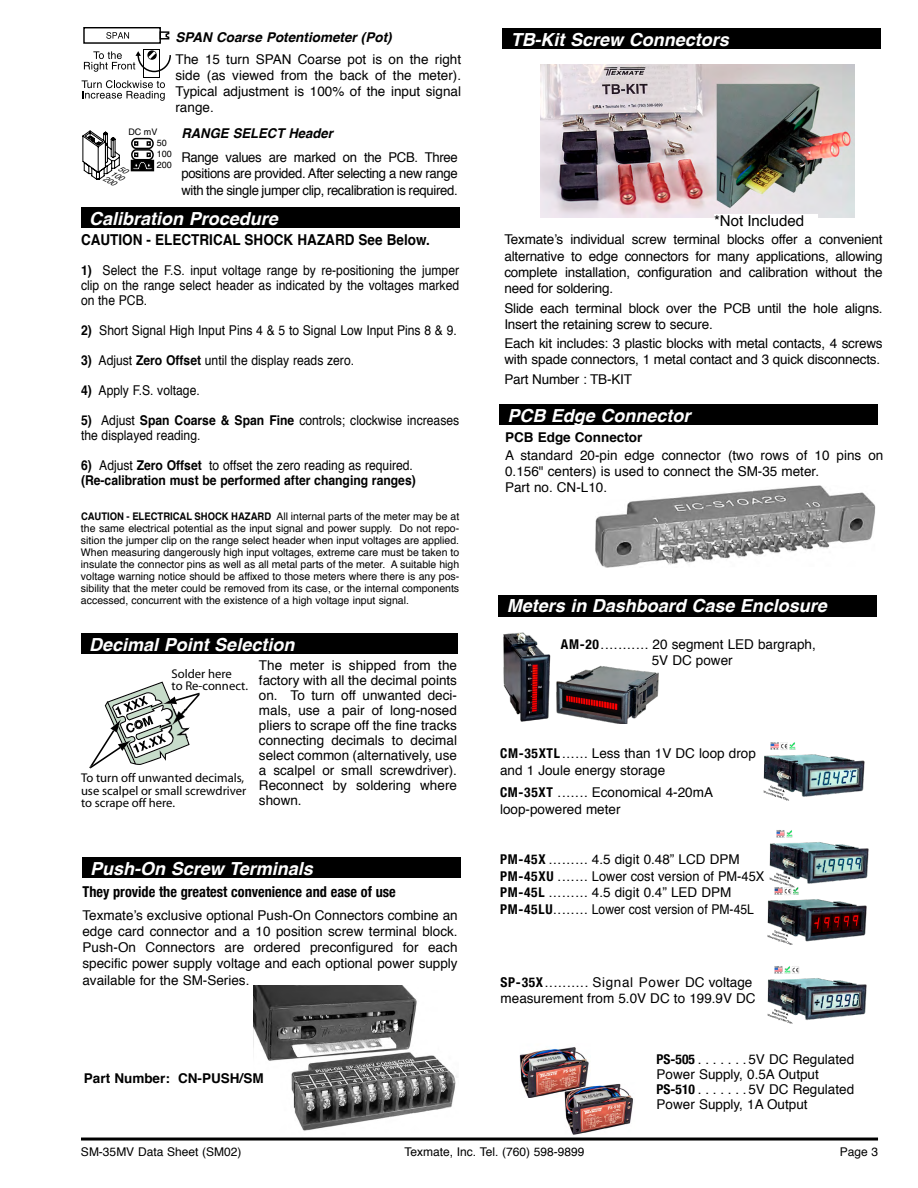
<style>
.page{position:relative;width:918px;height:1188px;background:#fff}
.page>*{position:absolute;margin:0;border:0;box-sizing:border-box;transform-origin:0 0}
.t1{font:italic 700 18px "Helvetica";color:#fff}
.t2{font:700 condensed 15px "Helvetica Neue";color:#000;scale:.95 1}
.t3{font:700 15px "Helvetica";color:#000;scale:.9 1}
.t4{font:15px "Helvetica";color:#000}
.t5{font:13.5px/16.2px "Helvetica";color:#000}
.t6{font:13.5px/15px "Helvetica";color:#000;text-align:justify;scale:.9 1}
.t7{font:700 13.5px/15px "Helvetica";color:#000;scale:.9 1}
.t8{font:italic 700 13.5px "Helvetica";color:#000}
.t9{font:700 13.5px "Helvetica";color:#000}
.t10{font:700 condensed 13.5px "Helvetica Neue";color:#000}
.t11{font:12.6px/12.6px "Myriad";color:#000}
.t12{font:12px "Helvetica";color:#000}
.t13{font:10.5px/12px "Helvetica";color:#000;text-align:justify}
.t14{font:9px/10.2px "Helvetica";color:#000}
.t15{font:italic 7.95px/7.9px "Helvetica";color:#000;text-align:center}
.s1{font-weight:700}
.s2{font-weight:400}
.s3{font-family:"Helvetica Neue";font-weight:700;font-stretch:condensed}
.s4{font-family:"Helvetica";font-weight:400;font-stretch:normal}
</style>
<div class="page">
<img style="left:253px;top:986px;width:206px;height:152px">
<hr style="left:81px;top:1138px;width:797px;height:3px;background:#000">
<div style="left:81px;top:207px;width:378px;height:21px;background:#000"></div>
<div style="left:83px;top:27px;width:78px;height:17px;border:1px solid #000"></div>
<svg style="left:106px;top:32px;width:23px;height:7px"></svg>
<svg style="left:159px;top:31px;width:11px;height:9px"></svg>
<div style="left:143px;top:49px;width:17px;height:29px;background:#000"></div>
<div style="left:144px;top:50px;width:15px;height:27px;background:#fff"></div>
<svg style="left:82px;top:80px;width:83px;height:21px"></svg>
<svg style="left:84px;top:50px;width:87px;height:23px"></svg>
<div style="left:81px;top:634px;width:377px;height:20px;background:#000"></div>
<svg style="left:89px;top:682px;width:111px;height:86px"></svg>
<div style="left:499px;top:404px;width:378px;height:21px;background:#000"></div>
<img style="left:595px;top:485px;width:280px;height:83px">
<div style="left:82px;top:857px;width:378px;height:21px;background:#000"></div>
<div style="left:131px;top:138px;width:23px;height:11px;border:2px solid #000;border-radius:5px"></div>
<div style="left:131px;top:149px;width:23px;height:11px;border:2px solid #000;border-radius:5px"></div>
<div style="left:131px;top:160px;width:23px;height:11px;background:#000"></div>
<div style="left:502px;top:28px;width:379px;height:21px;background:#000"></div>
<img style="left:540px;top:65px;width:314px;height:153px">
<div style="left:714px;top:215px;width:104px;height:15px;background:#fff"></div>
<div style="left:499px;top:595px;width:378px;height:21px;background:#000"></div>
<img style="left:763px;top:742px;width:102px;height:59px">
<img style="left:767px;top:966px;width:100px;height:58px">
<img style="left:767px;top:887px;width:100px;height:57px">
<img style="left:769px;top:830px;width:100px;height:57px">
<img style="left:519px;top:1047px;width:70px;height:51px">
<img style="left:564px;top:1082px;width:69px;height:53px">
<img style="left:556px;top:665px;width:103px;height:59px">
<img style="left:503px;top:632px;width:48px;height:90px">
<svg style="left:83px;top:130px;width:70px;height:50px"></svg>
<p class="t8" style="left:176px;top:26px;width:218px">SPAN Coarse Potentiometer (Pot)</p>
<p class="t5" style="left:176px;top:51px;width:287px;text-align:justify">The 15 turn SPAN Coarse pot is on the right side (as viewed from the back of the meter).<br>Typical adjustment is 100% of the input signal range.</p>
<p class="t14" style="left:157px;top:127px;width:12px;text-indent:-28px">DC mV<br>50</p>
<p class="t14" style="left:157px;top:148px;width:17px">100</p>
<p class="t14" style="left:157px;top:160px;width:17px">200</p>
<p class="t15" style="left:110px;top:167px;width:19px;rotate:29deg">100<br>200</p>
<p class="t8" style="left:181px;top:122px;width:153px">RANGE SELECT Header</p>
<p class="t5" style="left:181px;top:150px;width:278px;text-align:justify">Range values are marked on the PCB. Three positions are provided. After selecting a new range with the single jumper clip, recalibration is required.</p>
<h1 class="t1" style="left:89px;top:204px;width:190px">Calibration Procedure</h1>
<p class="t3" style="left:81px;top:228px;width:389px">CAUTION - ELECTRICAL SHOCK HAZARD See Below.</p>
<p class="t6" style="left:81px;top:263px;width:422px"><span class="s1">1)</span> Select the F.S. input voltage range by re-positioning the jumper clip on the range select header as indicated by the voltages marked on the PCB.</p>
<p class="t6" style="left:81px;top:323px;width:419px"><span class="s1">2)</span> Short Signal High Input Pins 4 &amp; 5 to Signal Low Input Pins 8 &amp; 9.</p>
<p class="t6" style="left:81px;top:353px;width:305px"><span class="s1">3)</span> Adjust <span class="s1">Zero Offset</span> until the display reads zero.</p>
<p class="t6" style="left:81px;top:383px;width:134px"><span class="s1">4)</span> Apply F.S. voltage.</p>
<p class="t6" style="left:81px;top:413px;width:422px"><span class="s1">5)</span> Adjust <span class="s1">Span Coarse &amp; Span Fine</span> controls; clockwise increases the displayed reading.</p>
<p class="t7" style="left:81px;top:458px;width:374px">6) <span class="s2">Adjust</span> Zero Offset <span class="s2">to offset the zero reading as required. </span>(Re-calibration must be performed after changing ranges)</p>
<p class="t13" style="left:81px;top:511px;width:380px"><span class="s1">CAUTION - ELECTRICAL SHOCK HAZARD</span> All internal parts of the meter may be at the same electrical potential as the input signal and power supply. Do not repo&shy;sition the jumper clip on the range select header when input voltages are applied.<br>When measuring dangerously high input voltages, extreme care must be taken to insulate the connector pins as well as all metal parts of the meter. A suitable high voltage warning notice should be affixed to those meters where there is any pos&shy;sibility that the meter could be removed from its case, or the internal components accessed, concurrent with the existence of a high voltage input signal.</p>
<h1 class="t1" style="left:89px;top:630px;width:207px">Decimal Point Selection</h1>
<p class="t5" style="left:259px;top:659px;width:200px;line-height:15px;text-align:justify">The meter is shipped from the factory with all the decimal points on. To turn off unwanted deci&shy;mals, use a pair of long-nosed pliers to scrape off the fine tracks connecting decimals to decimal select common (alternatively, use a scalpel or small screwdriver).<br>Reconnect by soldering where shown.</p>
<p class="t11" style="left:172px;top:668px;width:78px">Solder here<br>to Re-connect.</p>
<p class="t11" style="left:81px;top:772px;width:167px">To turn off unwanted decimals, use scalpel or small screwdriver to scrape off here.</p>
<h1 class="t1" style="left:90px;top:854px;width:224px">Push-On Screw Terminals</h1>
<p class="t2" style="left:82px;top:879px;width:331px">They provide the greatest convenience and ease of use</p>
<p class="t5" style="left:82px;top:907px;width:377px;text-align:justify">Texmate’s exclusive optional Push-On Connectors combine an edge card connector and a 10 position screw terminal block.<br>Push-On Connectors are ordered preconfigured for each specific power supply voltage and each optional power supply available for the SM-Series.</p>
<p class="t9" style="left:84px;top:1068px;width:181px">Part Number: CN-PUSH/SM</p>
<h1 class="t1" style="left:511px;top:25px;width:220px">TB-Kit Screw Connectors</h1>
<p class="t4" style="left:714px;top:209px;width:92px">*Not Included</p>
<p class="t5" style="left:504px;top:232px;width:380px;text-align:justify">Texmate’s individual screw terminal blocks offer a convenient alternative to edge connectors for many applications, allowing complete installation, configuration and calibration without the need for soldering.</p>
<p class="t5" style="left:504px;top:300px;width:380px">Slide each terminal block over the PCB until the hole aligns.<br>Insert the retaining screw to secure.</p>
<p class="t5" style="left:504px;top:336px;width:380px">Each kit includes: 3 plastic blocks with metal contacts, 4 screws with spade connectors, 1 metal contact and 3 quick disconnects.</p>
<p class="t5" style="left:504px;top:371px;width:129px">Part Number : TB-KIT</p>
<h1 class="t1" style="left:507px;top:401px;width:185px">PCB Edge Connector</h1>
<p class="t9" style="left:505px;top:427px;width:139px">PCB Edge Connector</p>
<p class="t5" style="left:505px;top:448px;width:380px;line-height:15.8px">A standard 20-pin edge connector (two rows of 10 pins on<br>0.156" centers) is used to connect the SM-35 meter.<br>Part no. CN-L10.</p>
<h1 class="t1" style="left:507px;top:591px;width:322px">Meters in Dashboard Case Enclosure</h1>
<p class="t5" style="left:561px;top:636px;width:257px;text-align:center"><span class="s3">AM-20</span> ........... 20 segment LED bargraph,<br>5V DC power</p>
<p class="t5" style="left:500px;top:746px;width:257px"><span class="s3">CM-35XTL</span> ...... Less than 1V DC loop drop and 1 Joule energy storage</p>
<p class="t5" style="left:500px;top:785px;width:214px"><span class="s3">CM-35XT</span> ....... Economical 4-20mA loop-powered meter</p>
<p class="t5" style="left:500px;top:851px;width:266px"><span class="s3">PM-45X</span> ......... 4.5 digit 0.48” LCD DPM <span class="s3">PM-45XU</span> ....... Lower cost version of PM-45X <span class="s3">PM-45L</span> ......... 4.5 digit 0.4” LED DPM <span class="s3">PM-45LU</span>........ Lower cost version of PM-45L</p>
<p class="t5" style="left:501px;top:974px;width:257px"><span class="s3">SP-35X</span>.......... Signal Power DC voltage measurement from 5.0V DC to 199.9V DC</p>
<p class="t5" style="left:657px;top:1052px;width:199px;line-height:15px;text-indent:92px">5V DC Regulated<br>Power Supply, 0.5A Output</p>
<p class="t10" style="left:657px;top:1078px;width:46px">PS-510 <span class="s4">......</span></p>
<p class="t10" style="left:657px;top:1048px;width:46px">PS-505 <span class="s4">......</span></p>
<p class="t5" style="left:657px;top:1082px;width:199px;line-height:15px;text-indent:92px">5V DC Regulated<br>Power Supply, 1A Output</p>
<p class="t12" style="left:81px;top:1142px;width:162px">SM-35MV Data Sheet (SM02)</p>
<p class="t12" style="left:405px;top:1142px;width:181px">Texmate, Inc. Tel. (760) 598-9899</p>
<p class="t12" style="left:840px;top:1142px;width:40px">Page 3</p>
</div>
